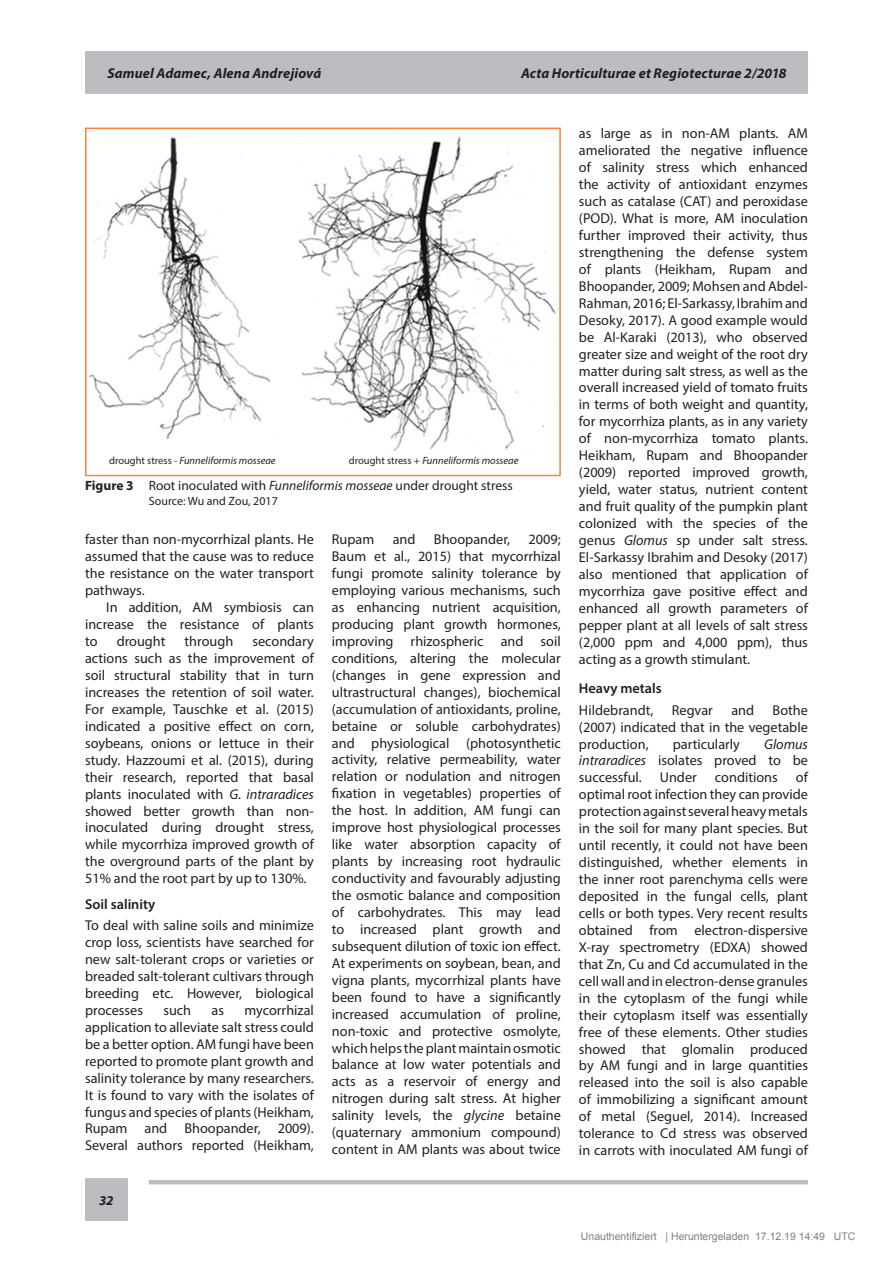
<style>
.page{position:relative;width:893px;height:1263px;background:#fff}
.page>*{position:absolute;margin:0;border:0;box-sizing:border-box;transform-origin:0 0}
.t1{font:14.25px/17px "Myriad Pro";color:#231f20;text-align:justify}
.t2{font:italic 700 14.25px "Myriad Pro";letter-spacing:.01em;color:#231f20}
.t3{font:600 14.25px "Myriad Pro";color:#231f20}
.t4{font:13.5px "Myriad Pro";color:#231f20}
.t5{font:italic 700 13.5px "Myriad Pro";color:#231f20}
.t6{font:12px "Myriad Pro";color:#231f20}
.t7{font:italic 10.5px "Myriad Pro";color:#231f20}
.t8{font:10.5px "Arial";color:#808080}
.s1{font-style:normal}
.s2{font-weight:700}
.s3{font-style:italic}
</style>
<div class="page">
<div style="left:85px;top:51px;width:723px;height:43px;background:#bcbdc0"></div>
<div style="left:85px;top:1178px;width:43px;height:43px;background:#bcbdc0"></div>
<hr style="left:149px;top:1180px;width:659px;height:4px;background:#bcbdc0">
<img style="left:89px;top:136px;width:467px;height:315px">
<div style="left:85px;top:128px;width:476px;height:348px;border:2px solid #ff823d"></div>
<p class="t2" style="left:107px;top:64px;width:215px">Samuel Adamec, Alena Andrejiová</p>
<p class="t2" style="left:521px;top:64px;width:267px">Acta Horticulturae et Regiotecturae 2/2018</p>
<p class="t7" style="left:109px;top:454px;width:168px"><span class="s1">drought stress -</span> Funneliformis mosseae</p>
<p class="t7" style="left:349px;top:454px;width:171px"><span class="s1">drought stress +</span> Funneliformis mosseae</p>
<p class="t4" style="left:85px;top:477px;width:429px"><span class="s2">Figure 3</span> Root inoculated with <span class="s3">Funneliformis mosseae</span> under drought stress</p>
<p class="t6" style="left:149px;top:493px;width:130px">Source: Wu and Zou, 2017</p>
<p class="t1" style="left:85px;top:531px;width:230px">faster than non-mycorrhizal plants. He assumed that the cause was to reduce the resistance on the water transport pathways.</p>
<p class="t1" style="left:85px;top:599px;width:230px;text-indent:21px">In addition, AM symbiosis can increase the resistance of plants to</p>
<p class="t1" style="left:85px;top:632px;width:230px;text-indent:167px">secondary actions such as the improvement of soil structural stability that in turn increases the retention of soil water.<br>For example, Tauschke et al. (2015) indicated a positive effect on corn, soybeans, onions or lettuce in their study. Hazzoumi et al. (2015), during their research, reported that basal plants inoculated with <span class="s3">G. intraradices </span>showed better growth than non&shy;inoculated during drought stress, while mycorrhiza improved growth of the overground parts of the plant by 51% and the root part by up to 130%.</p>
<p class="t3" style="left:85px;top:895px;width:72px">Soil salinity</p>
<p class="t1" style="left:85px;top:917px;width:230px">To deal with saline soils and minimize crop loss, scientists have searched for new salt-tolerant crops or varieties or breaded salt-tolerant cultivars through breeding etc. However, biological processes</p>
<p class="t1" style="left:117px;top:632px;width:50px">drought</p>
<p class="t1" style="left:185px;top:632px;width:50px">through</p>
<p class="t1" style="left:85px;top:1001px;width:230px;text-indent:159px">mycorrhizal application to alleviate salt stress could be a better option. AM fungi have been reported to promote plant growth and salinity tolerance by many researchers.<br>It is found to vary with the isolates of fungus and species of plants (Heikham, Rupam and Bhoopander, 2009).<br>Several authors reported (Heikham,</p>
<p class="t1" style="left:163px;top:1001px;width:29px">such</p>
<p class="t1" style="left:212px;top:1001px;width:14px">as</p>
<p class="t5" style="left:99px;top:1191px;width:16px">32</p>
<p class="t1" style="left:332px;top:531px;width:44px">Rupam</p>
<p class="t1" style="left:393px;top:531px;width:24px">and</p>
<p class="t1" style="left:434px;top:531px;width:78px">Bhoopander,</p>
<p class="t1" style="left:332px;top:531px;width:230px;text-indent:197px">2009; Baum et al., 2015) that mycorrhizal fungi promote salinity tolerance by employing various mechanisms, such as enhancing nutrient acquisition, producing plant growth hormones, improving rhizospheric and soil conditions, altering the molecular (changes in gene expression and ultrastructural changes), biochemical (accumulation of antioxidants, proline, betaine or soluble carbohydrates) and physiological (photosynthetic activity, relative permeability, water relation or nodulation and nitrogen fixation in vegetables) properties of the host. In addition, AM fungi can improve host physiological processes like water absorption capacity of plants by increasing root hydraulic conductivity and favourably adjusting the osmotic balance and composition of carbohydrates. This may lead to increased plant growth and subsequent dilution of toxic ion effect.<br>At experiments on soybean, bean, and vigna plants, mycorrhizal plants have been found to have a significantly increased accumulation of proline, non-toxic and protective osmolyte, which helps the plant maintain osmotic balance at low water potentials and acts as a reservoir of energy and nitrogen during salt stress. At higher salinity levels, the <span class="s3">glycine</span> betaine (quaternary ammonium compound) content in AM plants was about twice</p>
<p class="t1" style="left:579px;top:125px;width:230px">as large as in non-AM plants. AM ameliorated the negative influence of salinity stress which enhanced the activity of antioxidant enzymes such as catalase (CAT) and peroxidase (POD). What is more, AM inoculation further improved their activity, thus strengthening the defense system of plants (Heikham, Rupam and Bhoopander, 2009; Mohsen and Abdel-Rahman, 2016; El-Sarkassy, Ibrahim and Desoky, 2017). A good example would be Al-Karaki (2013), who observed greater size and weight of the root dry matter during salt stress, as well as the overall increased yield of tomato fruits in terms of both weight and quantity, for mycorrhiza plants, as in any variety of non-mycorrhiza tomato plants.<br>Heikham, Rupam and Bhoopander (2009) reported improved growth, yield, water status, nutrient content and fruit quality of the pumpkin plant colonized with the species of the genus <span class="s3">Glomus</span> sp under salt stress.<br>El-Sarkassy Ibrahim and Desoky (2017) also mentioned that application of mycorrhiza gave positive effect and enhanced all growth parameters of pepper plant at all levels of salt stress (2,000 ppm and 4,000 ppm), thus acting as a growth stimulant.</p>
<p class="t3" style="left:579px;top:679px;width:84px">Heavy metals</p>
<p class="t1" style="left:579px;top:701px;width:76px">Hildebrandt,</p>
<p class="t1" style="left:672px;top:701px;width:43px">Regvar</p>
<p class="t1" style="left:731px;top:701px;width:24px">and</p>
<p class="t1" style="left:579px;top:701px;width:230px;text-indent:194px">Bothe (2007) indicated that in the vegetable production,</p>
<p class="t1" style="left:579px;top:735px;width:230px;text-indent:185px"><span class="s3">Glomus intraradices</span> isolates proved to be successful.</p>
<p class="t1" style="left:673px;top:735px;width:69px">particularly</p>
<p class="t1" style="left:579px;top:769px;width:230px;text-indent:217px">of optimal root infection they can provide protection against several heavy metals in the soil for many plant species. But until recently, it could not have been distinguished, whether elements in the inner root parenchyma cells were deposited in the fungal cells, plant cells or both types. Very recent results obtained from electron-dispersive X-ray spectrometry (EDXA) showed that Zn, Cu and Cd accumulated in the cell wall and in electron-dense granules in the cytoplasm of the fungi while their cytoplasm itself was essentially free of these elements. Other studies showed that glomalin produced by AM fungi and in large quantities released into the soil is also capable of immobilizing a significant amount of metal (Seguel, 2014). Increased tolerance to Cd stress was observed in carrots with inoculated AM fungi of</p>
<p class="t1" style="left:660px;top:769px;width:38px">Under</p>
<p class="t1" style="left:715px;top:769px;width:64px">conditions</p>
<p class="t8" style="left:581px;top:1233px;width:276px">Unauthentifiziert | Heruntergeladen 17.12.19 14:49 UTC</p>
</div>
